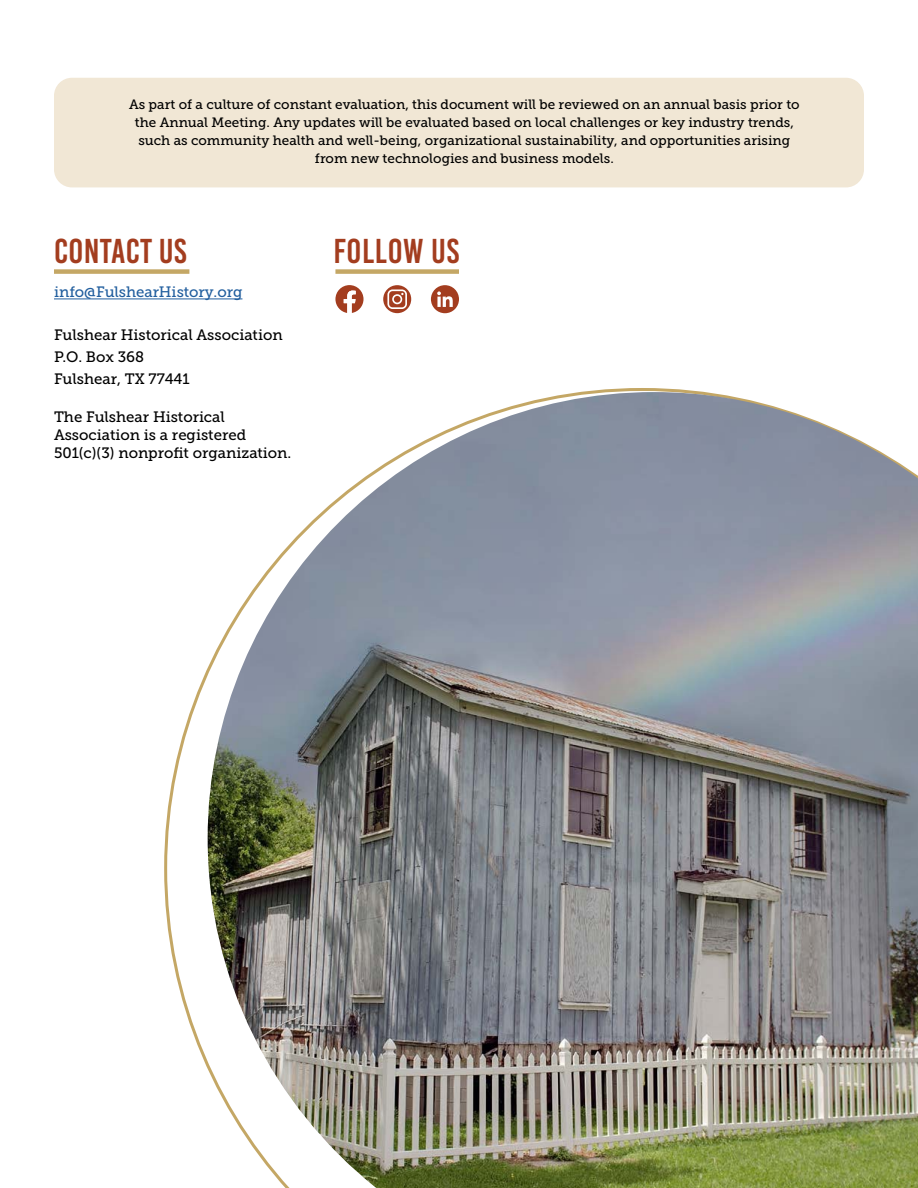
<style>
.page{position:relative;width:918px;height:1188px;background:#fff}
.page>*{position:absolute;margin:0;border:0;box-sizing:border-box;transform-origin:0 0}
.t1{font:34.5px "Bebas Kai";letter-spacing:.01em;color:#a33d1f}
.t2{font:15px/21.8px "Museo Slab 500";color:#000}
.t3{font:15px "Museo Slab 500";color:#215e9e}
.t4{font:13.5px/18px "Museo Slab 500";color:#000;text-align:center}
</style>
<div class="page">
<div style="left:54px;top:78px;width:810px;height:109px;background:#f1e7d5;border-radius:18px"></div>
<hr style="left:54px;top:299px;width:188px;height:1px;background:#215e9e">
<div style="left:54px;top:269px;width:135px;height:5px;background:#c4a765"></div>
<img style="left:208px;top:392px;width:710px;height:796px">
<svg style="left:335px;top:285px;width:29px;height:28px"></svg>
<div style="left:431px;top:285px;width:28px;height:28px;background:#a33d1f;border-radius:50%"></div>
<svg style="left:437px;top:291px;width:16px;height:16px"></svg>
<div style="left:335px;top:269px;width:124px;height:5px;background:#c4a765"></div>
<div style="left:383px;top:285px;width:28px;height:28px;background:#a33d1f;border-radius:50%"></div>
<svg style="left:387px;top:289px;width:20px;height:20px"></svg>
<p class="t4" style="left:129px;top:96px;width:672px">As part of a culture of constant evaluation, this document will be reviewed on an annual basis prior to the Annual Meeting. Any updates will be evaluated based on local challenges or key industry trends, such as community health and well-being, organizational sustainability, and opportunities arising from new technologies and business models.</p>
<h1 class="t1" style="left:54px;top:232px;width:134px">CONTACT US</h1>
<p class="t3" style="left:54px;top:284px;width:190px">info@FulshearHistory.org</p>
<p class="t2" style="left:54px;top:324px;width:230px">Fulshear Historical Association<br>P.O. Box 368<br>Fulshear, TX 77441</p>
<p class="t2" style="left:54px;top:408px;width:239px;line-height:18px">The Fulshear Historical<br>Association is a registered<br>501(c)(3) nonprofit organization.</p>
<h1 class="t1" style="left:333px;top:232px;width:127px">FOLLOW US</h1>
</div>
